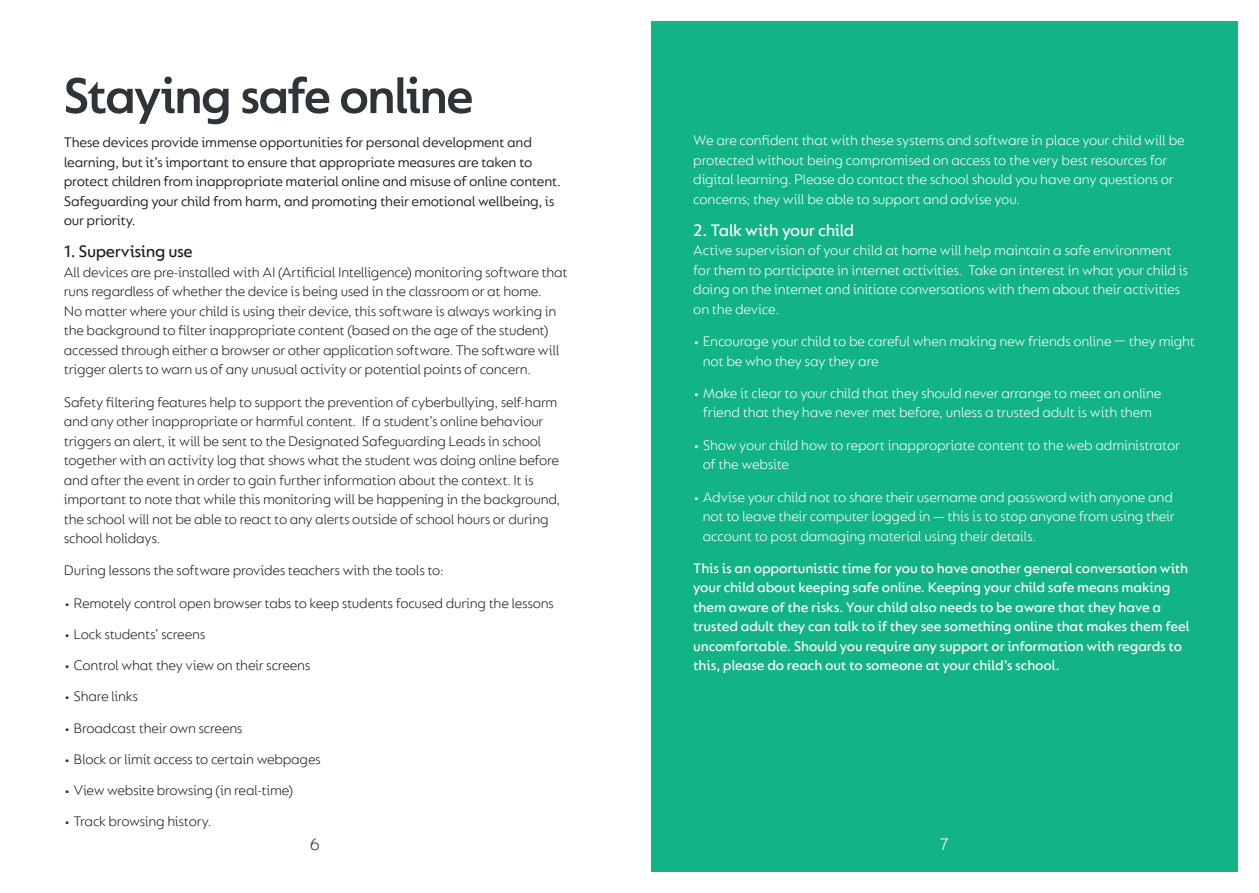
<style>
.page{position:relative;width:1259px;height:893px;background:#fff}
.page>*{position:absolute;margin:0;border:0;box-sizing:border-box;transform-origin:0 0}
.t1{font:600 54px "FS Lucas";letter-spacing:-.05em;color:#2f3438}
.t2{font:500 18px "FS Lucas";letter-spacing:-.025em;color:#fff}
.t3{font:500 18px "FS Lucas";letter-spacing:-.02em;color:#231f20}
.Page_Number_-_Align{font:300 18px "FS Lucas";color:#2f3438}
.Page_Number_-_Align-2{font:300 18px "FS Lucas";color:#fff}
.t4{font:300 15px/19.5px "FS Lucas";letter-spacing:-.02em;color:#231f20}
.t5{font:300 15px/19.5px "FS Lucas";letter-spacing:-.015em;color:#fff}
.t6{font:500 15px/19.5px "FS Lucas";letter-spacing:-.01em;color:#fff}
.t7{font:15px/19.5px "FS Lucas";letter-spacing:-.02em;color:#231f20}
.s1{color:#2f3438}
</style>
<div class="page">
<div style="left:651px;top:21px;width:586px;height:851px;background:#12b385"></div>
<p class="t1" style="left:63px;top:65px;width:412px">Staying safe online</p>
<p class="t7" style="left:64px;top:132px;width:498px">These devices provide immense opportunities for personal development and learning, but it’s important to ensure that appropriate measures are taken to protect children from inappropriate material online and misuse of online content.<br>Safeguarding your child from harm, and promoting their emotional wellbeing, is our priority.</p>
<p class="t3" style="left:64px;top:241px;width:131px">1. Supervising use</p>
<p class="t4" style="left:64px;top:262px;width:505px">All devices are pre-installed with AI (Artificial Intelligence) monitoring software that runs regardless of whether the device is being used in the classroom or at home.<br>No matter where your child is using their device, this software is always working in the background to filter inappropriate content (based on the age of the student) accessed through either a browser or other application software. The software will trigger alerts to warn us of any unusual activity or potential points of concern.</p>
<p class="t4" style="left:64px;top:392px;width:498px">Safety filtering features help to support the prevention of cyberbullying, self-harm and any other inappropriate or harmful content. If a student’s online behaviour triggers an alert, it will be sent to the Designated Safeguarding Leads in school together with an activity log that shows what the student was doing online before and after the event in order to gain further information about the context. It is important to note that while this monitoring will be happening in the background, the school will not be able to react to any alerts outside of school hours or during school holidays.</p>
<p class="t4" style="left:64px;top:561px;width:381px">During lessons the software provides teachers with the tools to:</p>
<p class="t4" style="left:64px;top:593px;width:491px"><span class="s1">•</span> Remotely control open browser tabs to keep students focused during the lessons</p>
<p class="t4" style="left:64px;top:624px;width:143px"><span class="s1">•</span> Lock students’ screens</p>
<p class="t4" style="left:64px;top:655px;width:248px"><span class="s1">•</span> Control what they view on their screens</p>
<p class="t4" style="left:64px;top:686px;width:76px"><span class="s1">•</span> Share links</p>
<p class="t4" style="left:64px;top:718px;width:180px"><span class="s1">•</span> Broadcast their own screens</p>
<p class="t4" style="left:64px;top:749px;width:259px"><span class="s1">•</span> Block or limit access to certain webpages</p>
<p class="t4" style="left:64px;top:780px;width:231px"><span class="s1">•</span> View website browsing (in real-time)</p>
<p class="t4" style="left:64px;top:811px;width:149px"><span class="s1">•</span> Track browsing history.</p>
<p class="t5" style="left:693px;top:130px;width:493px">We are confident that with these systems and software in place your child will be protected without being compromised on access to the very best resources for digital learning. Please do contact the school should you have any questions or concerns; they will be able to support and advise you.</p>
<p class="t2" style="left:693px;top:220px;width:163px">2. Talk with your child</p>
<p class="t5" style="left:693px;top:241px;width:496px">Active supervision of your child at home will help maintain a safe environment for them to participate in internet activities. Take an interest in what your child is doing on the internet and initiate conversations with them about their activities on the device.</p>
<p class="t5" style="left:703px;top:331px;width:494px;text-indent:-10px">• Encourage your child to be careful when making new friends online — they might not be who they say they are</p>
<p class="t5" style="left:693px;top:383px;width:469px;text-align:center">• Make it clear to your child that they should never arrange to meet an online friend that they have never met before, unless a trusted adult is with them</p>
<p class="t5" style="left:703px;top:435px;width:479px;text-indent:-10px">• Show your child how to report inappropriate content to the web administrator of the website</p>
<p class="t5" style="left:703px;top:487px;width:473px;text-align:justify;text-indent:-10px">• Advise your child not to share their username and password with anyone and not to leave their computer logged in — this is to stop anyone from using their account to post damaging material using their details.</p>
<p class="t6" style="left:693px;top:558px;width:498px">This is an opportunistic time for you to have another general conversation with your child about keeping safe online. Keeping your child safe means making them aware of the risks. Your child also needs to be aware that they have a trusted adult they can talk to if they see something online that makes them feel uncomfortable. Should you require any support or information with regards to this, please do reach out to someone at your child’s school.</p>
<p class="Page_Number_-_Align" style="left:310px;top:834px;width:12px">6</p>
<p class="Page_Number_-_Align-2" style="left:939px;top:834px;width:11px">7</p>
</div>
